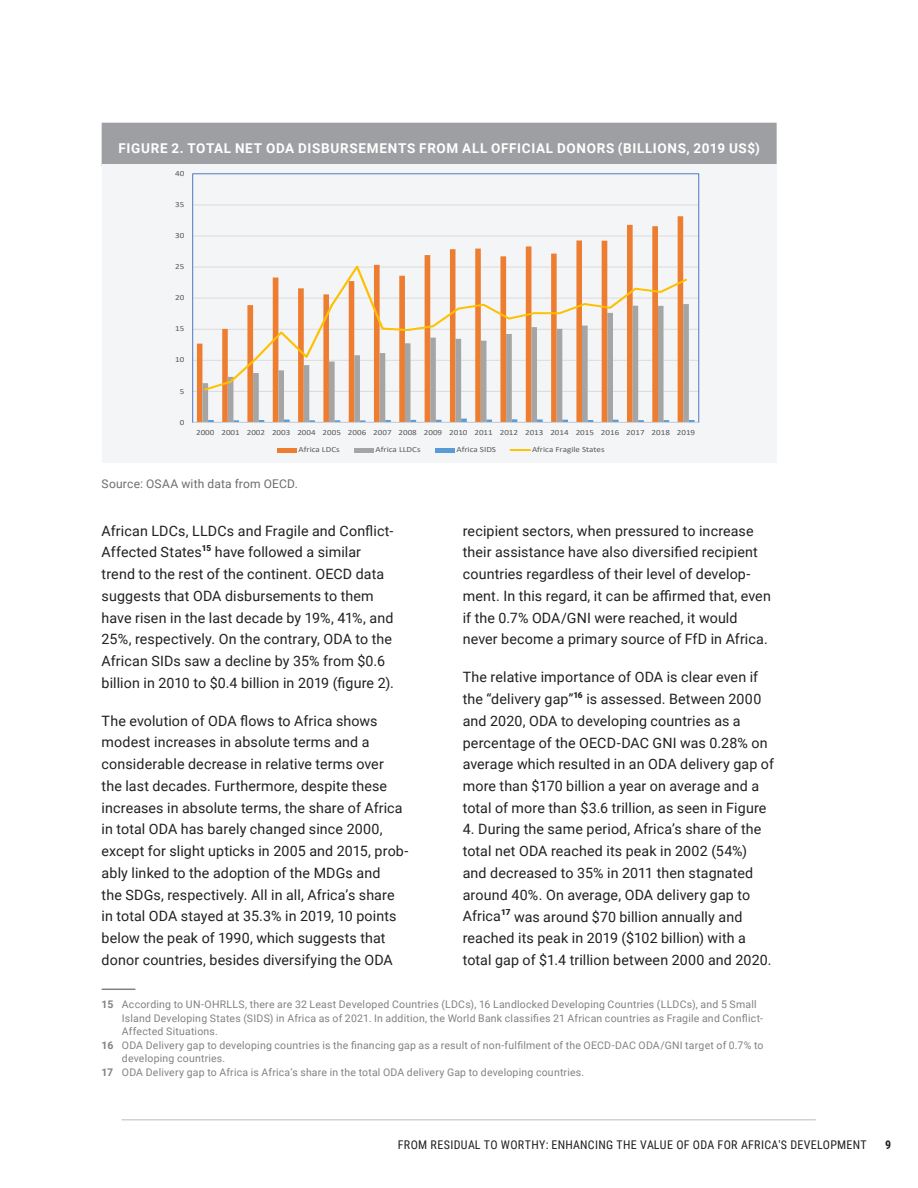
<style>
.page{position:relative;width:918px;height:1188px;background:#fff}
.page>*{position:absolute;margin:0;border:0;box-sizing:border-box;transform-origin:0 0}
.TX_ragged_column{font:14.25px/21.8px "Roboto";letter-spacing:.01em;color:#231f20}
.CHART_TABLE_H1{font:700 13.5px "Roboto";letter-spacing:.05em;color:#fff}
.t1{font:12px "Roboto Condensed";letter-spacing:.025em;color:#231f20}
.CHART_TABLE_TX{font:12px "Roboto";letter-spacing:.015em;color:#6c6d70}
.t2{font:700 12px "Roboto Condensed";color:#231f20}
.FN_for_body_text{font:10.5px/13.5px "Roboto";letter-spacing:.02em;color:#808285}
.t3{font:7.8px "Calibri";color:#595959;scale:1.15 1}
.s1{font-weight:700}
</style>
<div class="page">
<hr style="left:122px;top:1119px;width:694px;height:1px;background:#d1d2d4">
<hr style="left:102px;top:989px;width:33px;height:1px;background:#808285">
<div style="left:102px;top:123px;width:675px;height:43px;background:#9d9fa2"></div>
<div style="left:102px;top:164px;width:675px;height:299px;background:#f4f5f6"></div>
<hr style="left:193px;top:391px;width:506px;height:1px;background:#d9d9d9">
<hr style="left:193px;top:360px;width:506px;height:1px;background:#d9d9d9">
<hr style="left:193px;top:329px;width:506px;height:1px;background:#d9d9d9">
<hr style="left:193px;top:298px;width:506px;height:1px;background:#d9d9d9">
<hr style="left:193px;top:267px;width:506px;height:1px;background:#d9d9d9">
<hr style="left:193px;top:236px;width:506px;height:1px;background:#d9d9d9">
<hr style="left:193px;top:205px;width:506px;height:1px;background:#d9d9d9">
<svg style="left:197px;top:216px;width:486px;height:206px"></svg>
<svg style="left:202px;top:392px;width:487px;height:30px"></svg>
<svg style="left:689px;top:420px;width:6px;height:2px"></svg>
<svg style="left:638px;top:420px;width:6px;height:2px"></svg>
<svg style="left:613px;top:420px;width:6px;height:2px"></svg>
<svg style="left:562px;top:420px;width:6px;height:2px"></svg>
<svg style="left:537px;top:419px;width:6px;height:3px"></svg>
<svg style="left:512px;top:419px;width:5px;height:3px"></svg>
<svg style="left:486px;top:420px;width:6px;height:2px"></svg>
<svg style="left:461px;top:419px;width:6px;height:3px"></svg>
<svg style="left:385px;top:420px;width:6px;height:2px"></svg>
<svg style="left:360px;top:420px;width:6px;height:2px"></svg>
<svg style="left:309px;top:420px;width:6px;height:2px"></svg>
<svg style="left:284px;top:420px;width:6px;height:2px"></svg>
<svg style="left:233px;top:420px;width:6px;height:2px"></svg>
<svg style="left:208px;top:420px;width:6px;height:2px"></svg>
<hr style="left:193px;top:422px;width:506px;height:1px;background:#d9d9d9">
<svg style="left:202px;top:262px;width:487px;height:130px"></svg>
<hr style="left:277px;top:448px;width:20px;height:4px;background:#ed7d31">
<hr style="left:354px;top:448px;width:20px;height:4px;background:#a5a5a5">
<hr style="left:435px;top:448px;width:20px;height:4px;background:#5b9bd5">
<svg style="left:511px;top:449px;width:19px;height:2px"></svg>
<p class="CHART_TABLE_H1" style="left:119px;top:138px;width:643px">FIGURE 2. TOTAL NET ODA DISBURSEMENTS FROM ALL OFFICIAL DONORS (BILLIONS, 2019 US$)</p>
<p class="t3" style="left:175px;top:168px;width:9px">40</p>
<p class="t3" style="left:175px;top:199px;width:9px">35</p>
<p class="t3" style="left:175px;top:230px;width:9px">30</p>
<p class="t3" style="left:175px;top:261px;width:9px">25</p>
<p class="t3" style="left:175px;top:292px;width:9px">20</p>
<p class="t3" style="left:175px;top:323px;width:9px">15</p>
<p class="t3" style="left:175px;top:354px;width:9px">10</p>
<p class="t3" style="left:180px;top:386px;width:5px">5</p>
<p class="t3" style="left:180px;top:417px;width:5px">0</p>
<p class="t3" style="left:196px;top:427px;width:435px">2000 2001 2002 2003 2004 2005 2006 2007 2008 2009 2010 2011 2012 2013 2014 2015 2016 2017 2018 2019</p>
<p class="t3" style="left:299px;top:444px;width:37px">Africa LDCs</p>
<p class="t3" style="left:376px;top:444px;width:41px">Africa LLDCs</p>
<p class="t3" style="left:457px;top:444px;width:36px">Africa SIDS</p>
<p class="t3" style="left:532px;top:444px;width:65px">Africa Fragile States</p>
<p class="CHART_TABLE_TX" style="left:102px;top:475px;width:198px">Source: OSAA with data from OECD.</p>
<p class="TX_ragged_column" style="left:102px;top:519px;width:294px">African LDCs, LLDCs and Fragile and Conflict-Affected States<sup>15</sup> have followed a similar trend to the rest of the continent. OECD data suggests that ODA disbursements to them have risen in the last decade by 19%, 41%, and 25%, respectively. On the contrary, ODA to the African SIDs saw a decline by 35% from $0.6 billion in 2010 to $0.4 billion in 2019 (figure 2).</p>
<p class="TX_ragged_column" style="left:102px;top:709px;width:308px">The evolution of ODA flows to Africa shows modest increases in absolute terms and a considerable decrease in relative terms over<br>the last decades. Furthermore, despite these increases in absolute terms, the share of Africa in total ODA has barely changed since 2000, except for slight upticks in 2005 and 2015, prob&shy;ably linked to the adoption of the MDGs and<br>the SDGs, respectively. All in all, Africa’s share in total ODA stayed at 35.3% in 2019, 10 points below the peak of 1990, which suggests that donor countries, besides diversifying the ODA</p>
<p class="FN_for_body_text" style="left:122px;top:997px;width:643px;text-indent:-20px"><span class="s1">15</span> According to UN-OHRLLS, there are 32 Least Developed Countries (LDCs), 16 Landlocked Developing Countries (LLDCs), and 5 Small<br>Island Developing States (SIDS) in Africa as of 2021. In addition, the World Bank classifies 21 African countries as Fragile and Conflict-<br>Affected Situations.</p>
<p class="FN_for_body_text" style="left:122px;top:1038px;width:643px;text-indent:-20px"><span class="s1">16</span> ODA Delivery gap to developing countries is the financing gap as a result of non-fulfilment of the OECD-DAC ODA/GNI target of 0.7% to developing countries.</p>
<p class="FN_for_body_text" style="left:102px;top:1065px;width:484px"><span class="s1">17</span> ODA Delivery gap to Africa is Africa’s share in the total ODA delivery Gap to developing countries.</p>
<p class="TX_ragged_column" style="left:463px;top:519px;width:310px">recipient sectors, when pressured to increase their assistance have also diversified recipient countries regardless of their level of develop&shy;ment. In this regard, it can be affirmed that, even if the 0.7% ODA/GNI were reached, it would never become a primary source of FfD in Africa.</p>
<p class="TX_ragged_column" style="left:463px;top:666px;width:313px">The relative importance of ODA is clear even if the “delivery gap”<sup>16</sup> is assessed. Between 2000 and 2020, ODA to developing countries as a percentage of the OECD-DAC GNI was 0.28% on average which resulted in an ODA delivery gap of more than $170 billion a year on average and a total of more than $3.6 trillion, as seen in Figure</p>
<p class="TX_ragged_column" style="left:463px;top:818px;width:310px">4. During the same period, Africa’s share of the total net ODA reached its peak in 2002 (54%) and decreased to 35% in 2011 then stagnated around 40%. On average, ODA delivery gap to Africa<sup>17</sup> was around $70 billion annually and reached its peak in 2019 ($102 billion) with a total gap of $1.4 trillion between 2000 and 2020.</p>
<p class="t1" style="left:398px;top:1136px;width:471px">FROM RESIDUAL TO WORTHY: ENHANCING THE VALUE OF ODA FOR AFRICA'S DEVELOPMENT</p>
<p class="t2" style="left:885px;top:1136px;width:8px">9</p>
</div>
